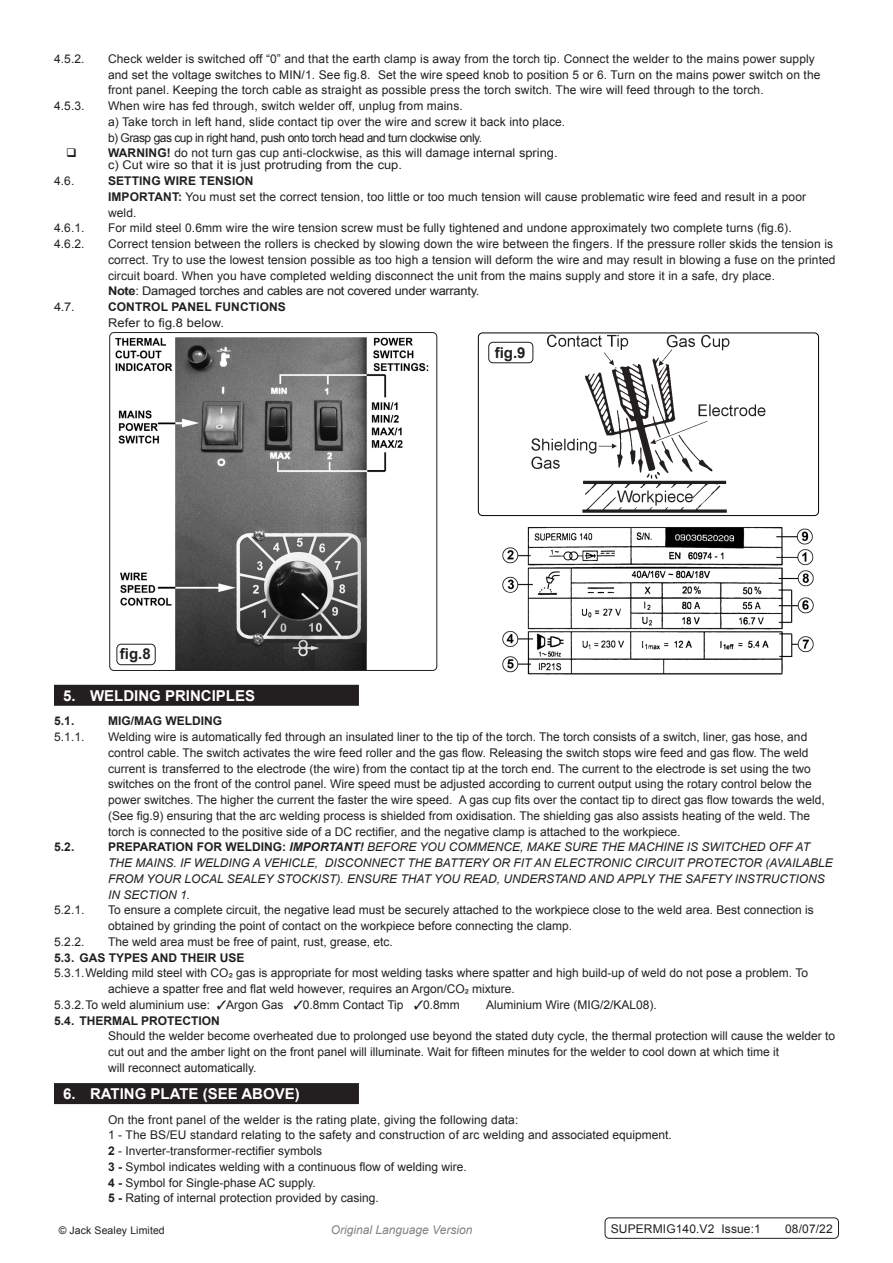
<style>
.page{position:relative;width:893px;height:1263px;background:#fff}
.page>*{position:absolute;margin:0;border:0;box-sizing:border-box;transform-origin:0 0}
.t1{font:700 15px "Arial";color:#fff}
.t2{font:700 15px "Arial";color:#231f20}
.Body{font:12px/15.8px "Arial";color:#231f20}
.t3{font:italic 12px/15.8px "Arial";color:#231f20}
.t4{font:700 12px "Arial";color:#231f20}
.Body-2{font:12px "Arial";color:#231f20;scale:1.07 1}
.Body-3{font:12px "Arial";letter-spacing:-.04em;color:#231f20}
.Body-4{font:12px "Arial";letter-spacing:-.02em;color:#231f20;scale:1.07 1}
.Body__Footer{font:12px "Arial";letter-spacing:.01em;color:#231f20}
.t5{font:italic 12px "Arial";color:#808285}
.Body__Justified__7pt{font:10.5px "Arial";letter-spacing:.01em;color:#231f20}
.s1{font-weight:700}
.s2{font-weight:700;font-style:normal}
</style>
<div class="page">
<div style="left:54px;top:685px;width:305px;height:21px;background:#231f20"></div>
<div style="left:54px;top:1083px;width:305px;height:21px;background:#231f20"></div>
<img style="left:111px;top:333px;width:326px;height:337px">
<div style="left:109px;top:332px;width:328px;height:339px;border:1px solid #231f20;border-radius:4px"></div>
<img style="left:524px;top:335px;width:242px;height:178px">
<div style="left:478px;top:333px;width:341px;height:183px;border:1px solid #000;border-radius:4px"></div>
<div style="left:117px;top:644px;width:38px;height:21px;background:#fff;border-radius:4px"></div>
<div style="left:117px;top:644px;width:39px;height:21px;border:1px solid #231f20;border-radius:4px"></div>
<div style="left:489px;top:342px;width:44px;height:21px;background:#fff;border-radius:4px"></div>
<div style="left:488px;top:342px;width:45px;height:21px;border:1px solid #231f20;border-radius:4px"></div>
<img style="left:502px;top:527px;width:312px;height:148px">
<div style="left:605px;top:1217px;width:234px;height:22px;border:1px solid #231f20;border-radius:4px"></div>
<p class="Body" style="left:54px;top:51px;width:32px">4.5.2.</p>
<p class="Body" style="left:108px;top:51px;width:714px">Check welder is switched off “0” and that the earth clamp is away from the torch tip. Connect the welder to the mains power supply and set the voltage switches to MIN/1. See fig.8. Set the wire speed knob to position 5 or 6. Turn on the mains power switch on the front panel. Keeping the torch cable as straight as possible press the torch switch. The wire will feed through to the torch.</p>
<p class="Body" style="left:54px;top:98px;width:32px">4.5.3.</p>
<p class="Body" style="left:108px;top:98px;width:356px">When wire has fed through, switch welder off, unplug from mains.</p>
<p class="Body" style="left:108px;top:114px;width:459px">a) Take torch in left hand, slide contact tip over the wire and screw it back into place.</p>
<p class="Body-3" style="left:108px;top:130px;width:376px">b) Grasp gas cup in right hand, push onto torch head and turn clockwise only.</p>
<p class="Body" style="left:108px;top:145px;width:451px"><span class="s1">WARNING!</span> do not turn gas cup anti-clockwise, as this will damage internal spring.</p>
<p class="Body-2" style="left:108px;top:157px;width:276px">c) Cut wire so that it is just protruding from the cup.</p>
<p class="Body" style="left:54px;top:173px;width:22px">4.6.</p>
<p class="t4" style="left:108px;top:173px;width:147px">SETTING WIRE TENSION</p>
<p class="Body" style="left:108px;top:189px;width:700px"><span class="s1">IMPORTANT:</span> You must set the correct tension, too little or too much tension will cause problematic wire feed and result in a poor weld.</p>
<p class="Body" style="left:54px;top:220px;width:32px">4.6.1.</p>
<p class="Body" style="left:108px;top:220px;width:685px">For mild steel 0.6mm wire the wire tension screw must be fully tightened and undone approximately two complete turns (fig.6).</p>
<p class="Body" style="left:54px;top:236px;width:32px">4.6.2.</p>
<p class="Body" style="left:108px;top:236px;width:729px">Correct tension between the rollers is checked by slowing down the wire between the fingers. If the pressure roller skids the tension is correct. Try to use the lowest tension possible as too high a tension will deform the wire and may result in blowing a fuse on the printed circuit board. When you have completed welding disconnect the unit from the mains supply and store it in a safe, dry place.</p>
<p class="Body-4" style="left:108px;top:283px;width:349px"><span class="s1">Note</span>: Damaged torches and cables are not covered under warranty.</p>
<p class="Body-2" style="left:54px;top:299px;width:21px">4.7.</p>
<p class="t4" style="left:108px;top:299px;width:179px">CONTROL PANEL FUNCTIONS</p>
<p class="Body-2" style="left:108px;top:315px;width:110px">Refer to fig.8 below.</p>
<p class="t2" style="left:120px;top:643px;width:32px">fig.8</p>
<p class="t2" style="left:495px;top:343px;width:32px">fig.9</p>
<p class="t1" style="left:63px;top:685px;width:194px">5. WELDING PRINCIPLES</p>
<p class="t4" style="left:54px;top:713px;width:22px">5.1.</p>
<p class="t4" style="left:108px;top:713px;width:115px">MIG/MAG WELDING</p>
<p class="Body" style="left:54px;top:729px;width:32px">5.1.1.</p>
<p class="Body" style="left:108px;top:729px;width:718px">Welding wire is automatically fed through an insulated liner to the tip of the torch. The torch consists of a switch, liner, gas hose, and control cable. The switch activates the wire feed roller and the gas flow. Releasing the switch stops wire feed and gas flow. The weld current is transferred to the electrode (the wire) from the contact tip at the torch end. The current to the electrode is set using the two switches on the front of the control panel. Wire speed must be adjusted according to current output using the rotary control below the power switches. The higher the current the faster the wire speed. A gas cup fits over the contact tip to direct gas flow towards the weld, (See fig.9) ensuring that the arc welding process is shielded from oxidisation. The shielding gas also assists heating of the weld. The torch is connected to the positive side of a DC rectifier, and the negative clamp is attached to the workpiece.</p>
<p class="t4" style="left:54px;top:839px;width:22px">5.2.</p>
<p class="t3" style="left:108px;top:839px;width:726px"><span class="s2">PREPARATION FOR WELDING:</span> <span class="s1">IMPORTANT!</span> BEFORE YOU COMMENCE, MAKE SURE THE MACHINE IS SWITCHED OFF AT THE MAINS. IF WELDING A VEHICLE, DISCONNECT THE BATTERY OR FIT AN ELECTRONIC CIRCUIT PROTECTOR (AVAILABLE FROM YOUR LOCAL SEALEY STOCKIST). ENSURE THAT YOU READ, UNDERSTAND AND APPLY THE SAFETY INSTRUCTIONS IN SECTION 1.</p>
<p class="Body" style="left:54px;top:902px;width:32px">5.2.1.</p>
<p class="Body" style="left:108px;top:902px;width:707px">To ensure a complete circuit, the negative lead must be securely attached to the workpiece close to the weld area. Best connection is obtained by grinding the point of contact on the workpiece before connecting the clamp.</p>
<p class="Body" style="left:54px;top:934px;width:32px">5.2.2.</p>
<p class="Body" style="left:108px;top:934px;width:286px">The weld area must be free of paint, rust, grease, etc.</p>
<p class="t4" style="left:54px;top:949px;width:192px">5.3. GAS TYPES AND THEIR USE</p>
<p class="Body" style="left:108px;top:965px;width:702px;text-indent:-54px">5.3.1.Welding mild steel with CO² gas is appropriate for most welding tasks where spatter and high build-up of weld do not pose a problem. To achieve a spatter free and flat weld however, requires an Argon/CO² mixture.</p>
<p class="Body" style="left:54px;top:997px;width:407px">5.3.2.To weld aluminium use: ✓Argon Gas ✓0.8mm Contact Tip ✓0.8mm</p>
<p class="Body" style="left:486px;top:997px;width:172px">Aluminium Wire (MIG/2/KAL08).</p>
<p class="t4" style="left:54px;top:1012px;width:167px">5.4. THERMAL PROTECTION</p>
<p class="Body" style="left:108px;top:1028px;width:729px">Should the welder become overheated due to prolonged use beyond the stated duty cycle, the thermal protection will cause the welder to cut out and the amber light on the front panel will illuminate. Wait for fifteen minutes for the welder to cool down at which time it<br>will reconnect automatically.</p>
<p class="t1" style="left:63px;top:1084px;width:238px">6. RATING PLATE (SEE ABOVE)</p>
<p class="Body" style="left:108px;top:1111px;width:412px">On the front panel of the welder is the rating plate, giving the following data:</p>
<p class="Body" style="left:108px;top:1127px;width:565px">1 - The BS/EU standard relating to the safety and construction of arc welding and associated equipment.</p>
<p class="Body" style="left:108px;top:1143px;width:216px"><span class="s1">2</span> - Inverter-transformer-rectifier symbols</p>
<p class="Body" style="left:108px;top:1159px;width:360px"><span class="s1">3 -</span> Symbol indicates welding with a continuous flow of welding wire.</p>
<p class="Body" style="left:108px;top:1174px;width:209px"><span class="s1">4 -</span> Symbol for Single-phase AC supply.</p>
<p class="Body" style="left:108px;top:1190px;width:272px"><span class="s1">5 -</span> Rating of internal protection provided by casing.</p>
<p class="Body__Justified__7pt" style="left:59px;top:1224px;width:108px">© Jack Sealey Limited</p>
<p class="t5" style="left:331px;top:1222px;width:143px">Original Language Version</p>
<p class="Body__Footer" style="left:611px;top:1221px;width:152px">SUPERMIG140.V2 Issue:1</p>
<p class="Body__Footer" style="left:785px;top:1221px;width:49px">08/07/22</p>
</div>
